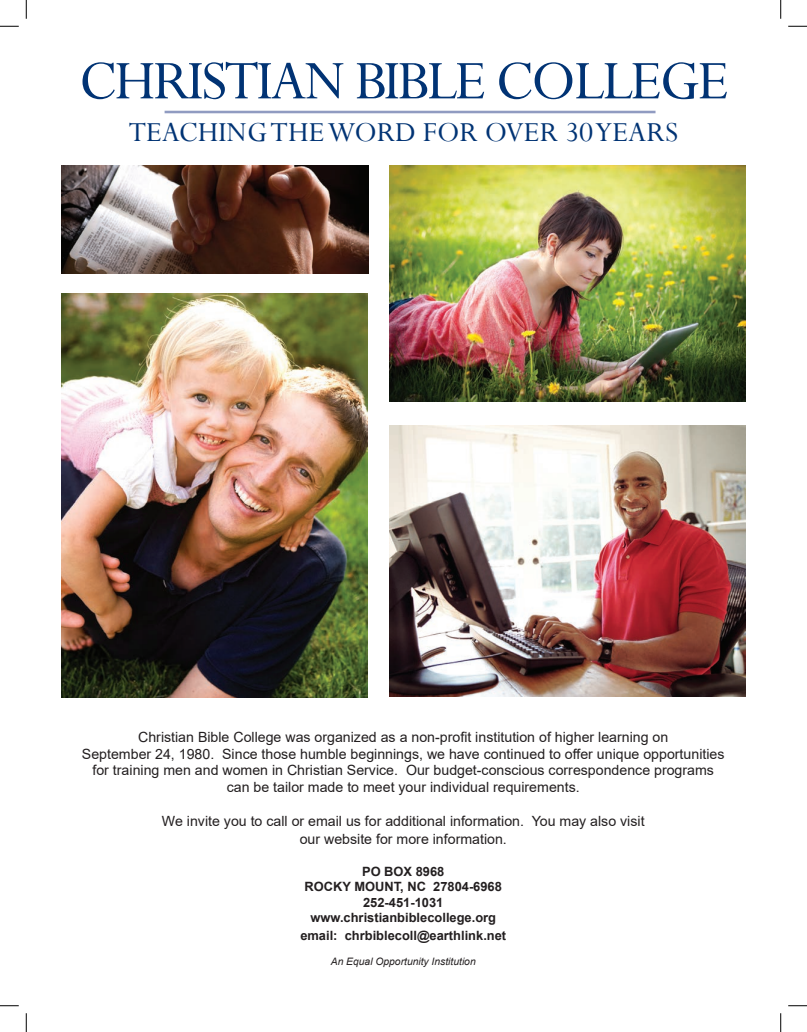
<style>
.page{position:relative;width:807px;height:1032px;background:#fff}
.page>*{position:absolute;margin:0;border:0;box-sizing:border-box;transform-origin:0 0}
.t1{font:61.38px "Perpetua";letter-spacing:-.04em;color:#013374}
.t2{font:30.75px "Perpetua";color:#013374}
.t3{font:14.12px/16.9px "Arial";color:#231f20;text-align:center}
.t4{font:700 12.75px/15.4px "Arial";color:#231f20;text-align:center}
.t5{font:italic 10.25px "Arial";color:#231f20}
</style>
<div class="page">
<hr style="left:164px;top:111px;width:491px;height:2px;background:#909bc1">
<img style="left:61px;top:293px;width:306px;height:404px">
<img style="left:389px;top:166px;width:356px;height:235px">
<img style="left:389px;top:425px;width:356px;height:271px">
<img style="left:61px;top:166px;width:307px;height:108px">
<svg style="left:0;top:25px;width:19px;height:2px"></svg>
<svg style="left:788px;top:25px;width:18px;height:2px"></svg>
<svg style="left:0;top:1005px;width:19px;height:1px"></svg>
<svg style="left:788px;top:1005px;width:18px;height:1px"></svg>
<svg style="left:25px;top:0;width:2px;height:19px"></svg>
<svg style="left:25px;top:1013px;width:2px;height:18px"></svg>
<svg style="left:780px;top:0;width:1px;height:19px"></svg>
<svg style="left:780px;top:1013px;width:1px;height:18px"></svg>
<p class="t1" style="left:79px;top:42px;width:651px">CHRISTIAN BIBLE COLLEGE</p>
<p class="t2" style="left:129px;top:113px;width:550px">TEACHING THE WORD FOR OVER 30 YEARS</p>
<p class="t3" style="left:82px;top:728px;width:643px">Christian Bible College was organized as a non-profit institution of higher learning on<br>September 24, 1980. Since those humble beginnings, we have continued to offer unique opportunities for training men and women in Christian Service. Our budget-conscious correspondence programs can be tailor made to meet your individual requirements.</p>
<p class="t3" style="left:162px;top:811px;width:484px;line-height:18.4px">We invite you to call or email us for additional information. You may also visit our website for more information.</p>
<p class="t4" style="left:304px;top:863px;width:199px">PO BOX 8968<br>ROCKY MOUNT, NC 27804-6968<br>252-451-1031 www.christianbiblecollege.org</p>
<p class="t4" style="left:300px;top:928px;width:207px">email: chrbiblecoll@earthlink.net</p>
<p class="t5" style="left:330px;top:954px;width:146px">An Equal Opportunity Institution</p>
</div>
